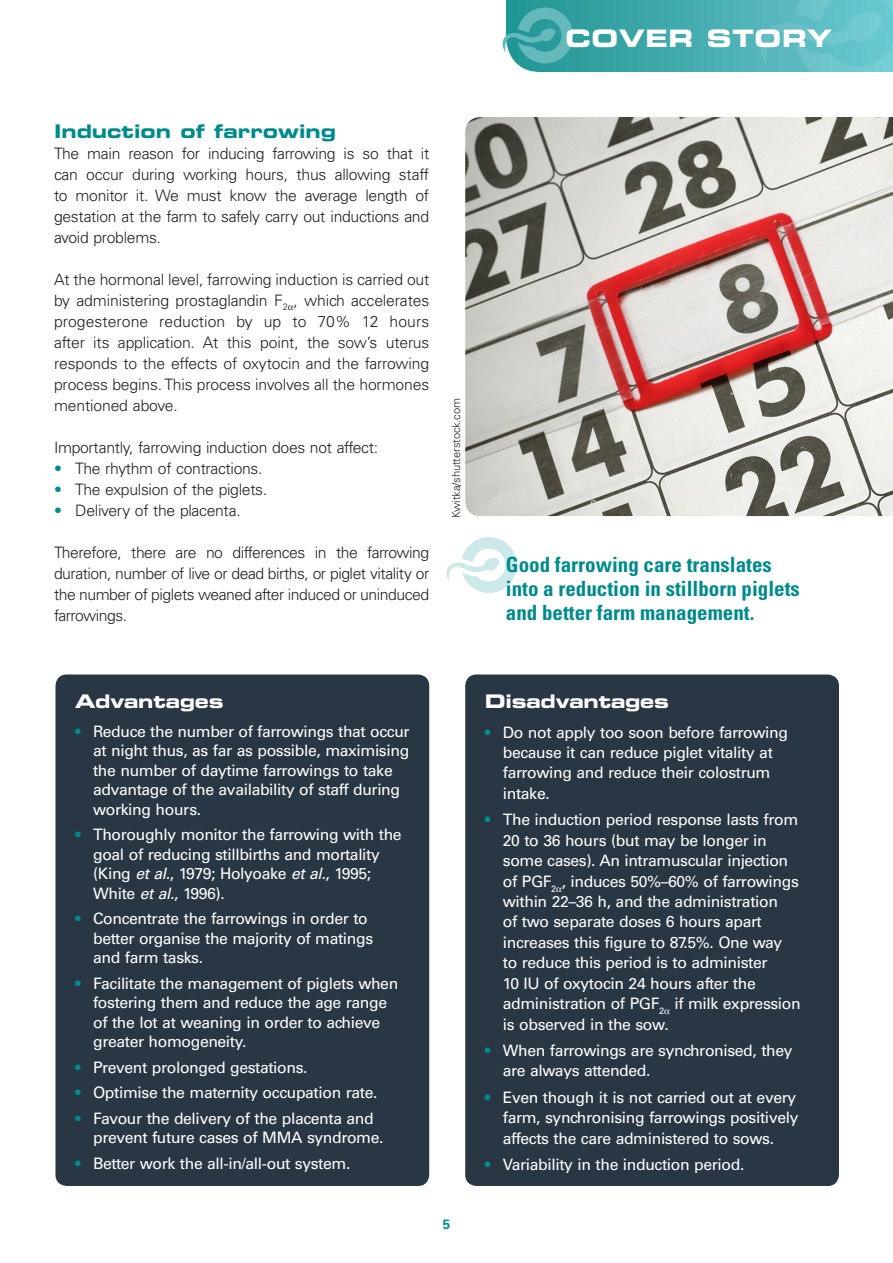
<style>
.page{position:relative;width:893px;height:1263px;background:#fff}
.page>*{position:absolute;margin:0;border:0;box-sizing:border-box;transform-origin:0 0}
.t1{font:24px "Eurostile LT Std Bold Ex 2";letter-spacing:.03em;color:#fff}
.MSD_Destacado{font:700 condensed 21px/24px "Univers LT Std";color:#008b8c}
.MSD_Titular_desplega{font:18.75px "Eurostile LT Std Bold Ex 2";letter-spacing:-.01em;color:#fff}
.MSD_Apartado_1{font:18.75px "Eurostile LT Std Bold Ex 2";color:#008b8c}
.t2{font:15.75px/20.4px "Univers LT Std";letter-spacing:-.025em;color:#fff}
.MSD_Texto_normal{font:300 15.75px/21px "Univers LT Std";letter-spacing:-.02em;color:#231f20;text-align:justify}
.MSD_Texto_despues_li{font:300 15.75px/21px "Univers LT Std";letter-spacing:-.03em;color:#231f20;text-align:justify}
.MSD_Texto_antes_list{font:300 15.75px "Univers LT Std";letter-spacing:-.02em;color:#231f20}
.t3{font:700 13.5px "Univers LT Std";color:#008b8c}
.MSD_Fuente_foto{font:300 11.25px "Univers LT Std";letter-spacing:-.01em;color:#231f20}
.s1{color:#008b8c}
.s2{font-style:italic}
</style>
<div class="page">
<svg style="left:503px;top:0;width:390px;height:72px;background:#4fb1b5"></svg>
<img style="left:465px;top:117px;width:428px;height:399px">
<svg style="left:446px;top:537px;width:71px;height:56px"></svg>
<div style="left:465px;top:674px;width:374px;height:512px;background:#293745;border-radius:11px"></div>
<div style="left:55px;top:674px;width:374px;height:512px;background:#293745;border-radius:11px"></div>
<h1 class="t1" style="left:565px;top:22px;width:268px">COVER STORY</h1>
<p class="MSD_Apartado_1" style="left:54px;top:118px;width:284px">Induction of farrowing</p>
<p class="MSD_Texto_normal" style="left:54px;top:143px;width:377px">The main reason for inducing farrowing is so that it can occur during working hours, thus allowing staff to monitor it. We must know the average length of gestation at the farm to safely carry out inductions and avoid problems.</p>
<p class="MSD_Texto_normal" style="left:54px;top:269px;width:377px">At the hormonal level, farrowing induction is carried out by administering prostaglandin F<sub>2</sub> , which accelerates progesterone reduction by up to 70% 12 hours after its application. At this point, the sow’s uterus responds to the effects of oxytocin and the farrowing process begins. This process involves all the hormones mentioned above.</p>
<p class="MSD_Texto_antes_list" style="left:54px;top:438px;width:326px">Importantly, farrowing induction does not affect:</p>
<p class="MSD_Texto_normal" style="left:54px;top:458px;width:210px"><span class="s1">•</span> The rhythm of contractions.</p>
<p class="MSD_Texto_normal" style="left:54px;top:479px;width:215px"><span class="s1">•</span> The expulsion of the piglets.</p>
<p class="MSD_Texto_normal" style="left:54px;top:500px;width:188px"><span class="s1">•</span> Delivery of the placenta.</p>
<p class="MSD_Texto_despues_li" style="left:54px;top:542px;width:377px">Therefore, there are no differences in the farrowing duration, number of live or dead births, or piglet vitality or the number of piglets weaned after induced or uninduced farrowings.</p>
<p class="MSD_Fuente_foto" style="left:449px;top:518px;width:122px;rotate:-90deg">Kwitka/shutterstock.com</p>
<p class="MSD_Destacado" style="left:506px;top:552px;width:296px">Good farrowing care translates into a reduction in stillborn piglets and better farm management.</p>
<p class="MSD_Titular_desplega" style="left:75px;top:688px;width:150px">Advantages</p>
<p class="t2" style="left:93px;top:721px;width:318px;line-height:19.5px;text-indent:-18px"><span class="s1">•</span> Reduce the number of farrowings that occur at night thus, as far as possible, maximising the number of daytime farrowings to take advantage of the availability of staff during working hours.</p>
<p class="t2" style="left:93px;top:825px;width:310px;line-height:19.5px;text-indent:-18px"><span class="s1">•</span> Thoroughly monitor the farrowing with the goal of reducing stillbirths and mortality (King <span class="s2">et al.</span>, 1979; Holyoake <span class="s2">et al.</span>, 1995; White <span class="s2">et al.</span>, 1996).</p>
<p class="t2" style="left:93px;top:909px;width:282px;line-height:19.5px;text-indent:-18px"><span class="s1">•</span> Concentrate the farrowings in order to better organise the majority of matings and farm tasks.</p>
<p class="t2" style="left:93px;top:973px;width:307px;line-height:19.5px;text-indent:-18px"><span class="s1">•</span> Facilitate the management of piglets when fostering them and reduce the age range of the lot at weaning in order to achieve greater homogeneity.</p>
<p class="t2" style="left:75px;top:1057px;width:234px"><span class="s1">•</span> Prevent prolonged gestations.</p>
<p class="t2" style="left:75px;top:1082px;width:304px"><span class="s1">•</span> Optimise the maternity occupation rate.</p>
<p class="t2" style="left:93px;top:1108px;width:292px;line-height:19.5px;text-indent:-18px"><span class="s1">•</span> Favour the delivery of the placenta and prevent future cases of MMA syndrome.</p>
<p class="t2" style="left:75px;top:1153px;width:277px"><span class="s1">•</span> Better work the all-in/all-out system.</p>
<p class="t3" style="left:443px;top:1217px;width:9px">5</p>
<p class="MSD_Titular_desplega" style="left:485px;top:688px;width:185px">Disadvantages</p>
<p class="t2" style="left:503px;top:722px;width:287px;text-indent:-18px"><span class="s1">•</span> Do not apply too soon before farrowing because it can reduce piglet vitality at farrowing and reduce their colostrum intake.</p>
<p class="t2" style="left:503px;top:809px;width:299px;text-indent:-18px"><span class="s1">•</span> The induction period response lasts from 20 to 36 hours (but may be longer in some cases). An intramuscular injection of PGF<sub>2</sub> , induces 50%–60% of farrowings within 22–36 h, and the administration<br>of two separate doses 6 hours apart increases this figure to 87.5%. One way<br>to reduce this period is to administer<br>10 IU of oxytocin 24 hours after the administration of PGF<sub>2</sub> if milk expression is observed in the sow.</p>
<p class="t2" style="left:503px;top:1040px;width:291px;text-indent:-18px"><span class="s1">•</span> When farrowings are synchronised, they are always attended.</p>
<p class="t2" style="left:503px;top:1087px;width:297px;text-indent:-18px"><span class="s1">•</span> Even though it is not carried out at every farm, synchronising farrowings positively affects the care administered to sows.</p>
<p class="t2" style="left:485px;top:1154px;width:261px"><span class="s1">•</span> Variability in the induction period.</p>
</div>
